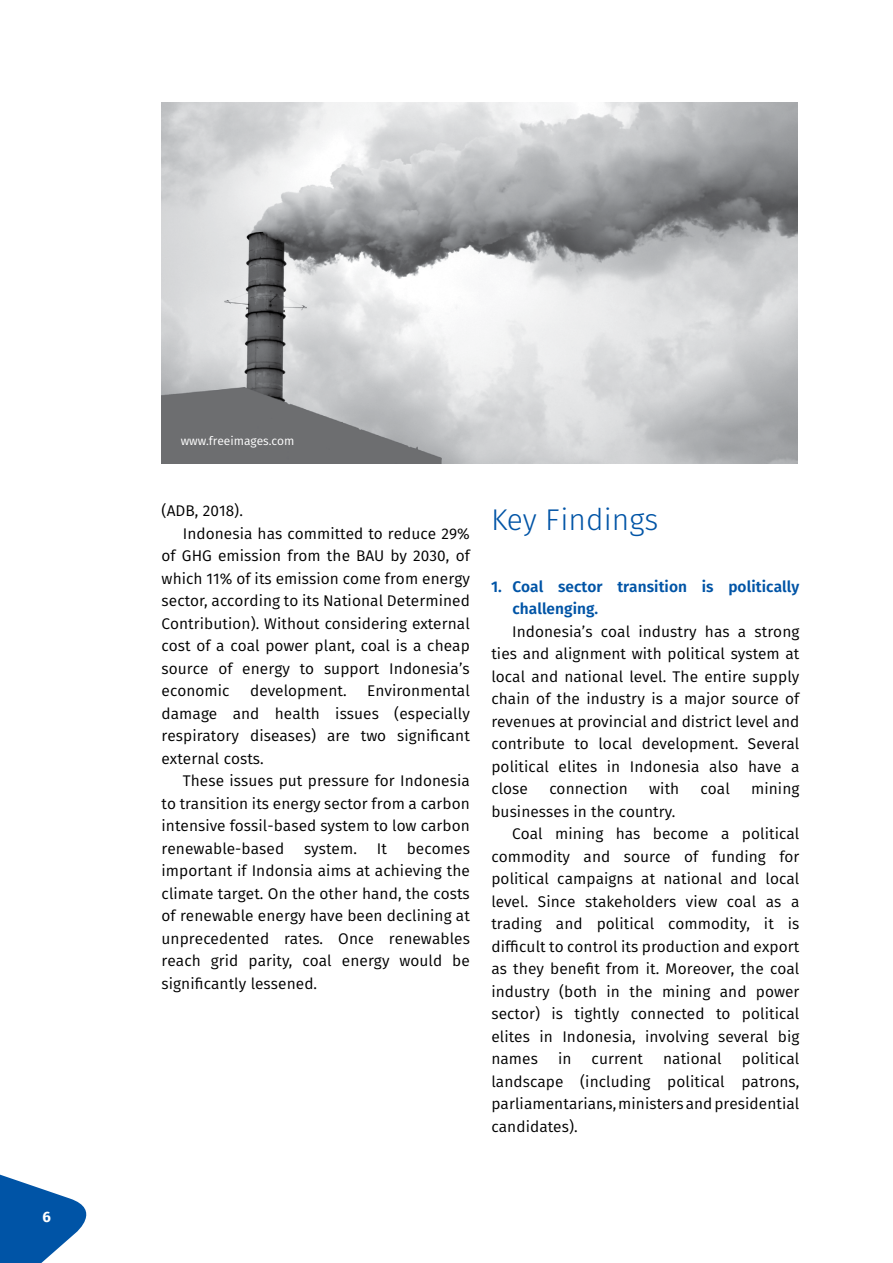
<style>
.page{position:relative;width:893px;height:1263px;background:#fff}
.page>*{position:absolute;margin:0;border:0;box-sizing:border-box;transform-origin:0 0}
.t1{font:300 30px "Fira Sans";color:#0054a6}
.t2{font:15.45px/22.5px "Fira Sans";letter-spacing:.005em;color:#000;text-align:justify}
.t3{font:600 15.45px/22.5px "Fira Sans";letter-spacing:.005em;color:#0054a6}
.t4{font:700 15px "Fira Sans";color:#fff}
.t5{font:12px "Fira Sans";color:#fff}
</style>
<div class="page">
<svg style="left:0;top:1174px;width:87px;height:89px"></svg>
<img style="left:162px;top:102px;width:635px;height:361px">
<p class="t4" style="left:43px;top:1204px;width:10px">6</p>
<p class="t5" style="left:181px;top:432px;width:115px">www.freeimages.com</p>
<p class="t2" style="left:162px;top:499px;width:83px">(ADB, 2018).</p>
<p class="t2" style="left:183px;top:522px;width:288px">Indonesia has committed to reduce 29%</p>
<p class="t2" style="left:162px;top:544px;width:310px">of GHG emission from the BAU by 2030, of</p>
<p class="t2" style="left:162px;top:567px;width:310px">which 11% of its emission come from energy</p>
<p class="t2" style="left:162px;top:589px;width:310px">sector, according to its National Determined</p>
<p class="t2" style="left:162px;top:612px;width:310px">Contribution). Without considering external</p>
<p class="t2" style="left:162px;top:634px;width:310px">cost of a coal power plant, coal is a cheap</p>
<p class="t2" style="left:162px;top:657px;width:310px">source of energy to support Indonesia’s</p>
<p class="t2" style="left:162px;top:679px;width:70px">economic</p>
<p class="t2" style="left:250px;top:679px;width:98px">development.</p>
<p class="t2" style="left:162px;top:679px;width:310px;text-indent:206px">Environmental damage and health issues (especially respiratory diseases) are two significant external costs.</p>
<p class="t2" style="left:162px;top:769px;width:310px;text-indent:21px">These issues put pressure for Indonesia to transition its energy sector from a carbon intensive fossil-based system to low carbon renewable-based</p>
<p class="t2" style="left:162px;top:837px;width:310px;text-indent:245px">becomes important if Indonsia aims at achieving the climate target. On the other hand, the costs of renewable energy have been declining at unprecedented rates. Once renewables reach grid parity, coal energy would be significantly lessened.</p>
<p class="t2" style="left:304px;top:837px;width:54px">system.</p>
<p class="t2" style="left:377px;top:837px;width:12px">It</p>
<h1 class="t1" style="left:491px;top:498px;width:169px">Key Findings</h1>
<p class="t3" style="left:512px;top:574px;width:288px;text-indent:-21px">1. Coal sector transition is politically challenging.</p>
<p class="t2" style="left:491px;top:620px;width:310px;text-indent:21px">Indonesia’s coal industry has a strong ties and alignment with political system at local and national level. The entire supply chain of the industry is a major source of revenues at provincial and district level and contribute to local development. Several political elites in Indonesia also have a close</p>
<p class="t2" style="left:549px;top:777px;width:80px">connection</p>
<p class="t2" style="left:649px;top:777px;width:32px">with</p>
<p class="t2" style="left:701px;top:777px;width:31px">coal</p>
<p class="t2" style="left:751px;top:777px;width:50px">mining</p>
<p class="t2" style="left:491px;top:800px;width:185px">businesses in the country.</p>
<p class="t2" style="left:512px;top:822px;width:289px">Coal mining has become a political</p>
<p class="t2" style="left:491px;top:845px;width:309px">commodity and source of funding for</p>
<p class="t2" style="left:491px;top:867px;width:310px">political campaigns at national and local</p>
<p class="t2" style="left:491px;top:890px;width:310px">level. Since stakeholders view coal as a</p>
<p class="t2" style="left:491px;top:912px;width:310px">trading and political commodity, it is</p>
<p class="t2" style="left:491px;top:935px;width:309px">difficult to control its production and export</p>
<p class="t2" style="left:491px;top:957px;width:309px">as they benefit from it. Moreover, the coal</p>
<p class="t2" style="left:491px;top:980px;width:310px">industry (both in the mining and power</p>
<p class="t2" style="left:491px;top:1002px;width:310px">sector) is tightly connected to political</p>
<p class="t2" style="left:491px;top:1025px;width:310px">elites in Indonesia, involving several big</p>
<p class="t2" style="left:491px;top:1047px;width:48px">names</p>
<p class="t2" style="left:558px;top:1047px;width:15px">in</p>
<p class="t2" style="left:592px;top:1047px;width:53px">current</p>
<p class="t2" style="left:663px;top:1047px;width:60px">national</p>
<p class="t2" style="left:491px;top:1047px;width:310px;text-indent:250px">political landscape (including political patrons, parliamentarians, ministers and presidential candidates).</p>
</div>
